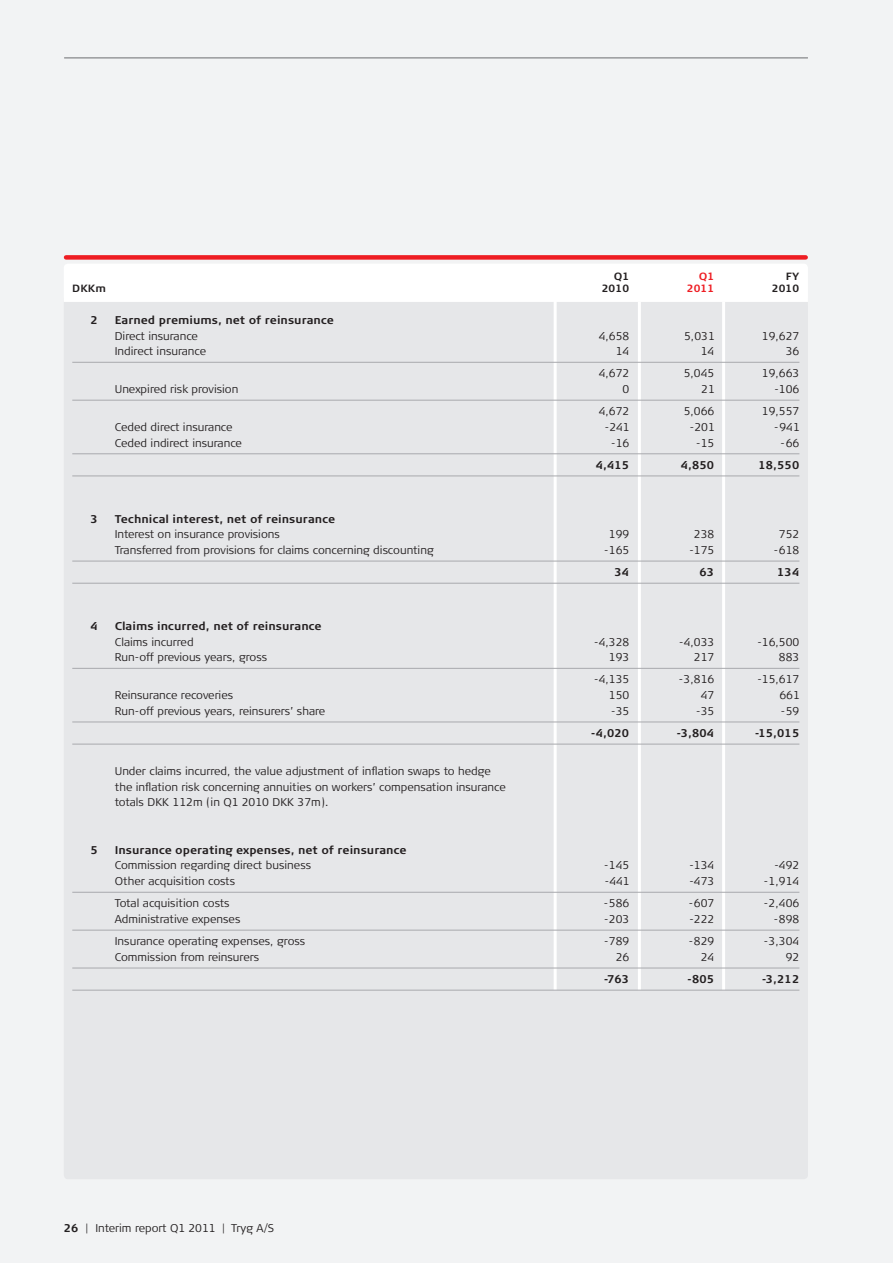
<style>
.page{position:relative;width:893px;height:1263px;background:#f2f3f4}
.page>*{position:absolute;margin:0;border:0;box-sizing:border-box;transform-origin:0 0}
.R_6sp_brød{font:11.25px/15.8px "TRYG Light TF";color:#231f20}
.R_6sp_brød_strg_u{font:11.25px "TRYG Light TF";color:#231f20}
.R_6sp_fed{font:11.25px/15.8px "TRYG Bold TF";color:#231f20}
.R_6sp_brød_fed_str{font:11.25px "TRYG Bold TF";color:#231f20}
.R_6sp_fed-2{font:11.25px "TRYG Light TF";color:#231f20}
.R_6sp_fed_top{font:10.5px "TRYG Bold TF";color:#231f20}
.R_6sp_fed_top-2{font:10.5px "TRYG Bold TF";color:#ee1d23}
.s1{font-family:"TRYG Light TF"}
.s2{font-family:"TRYG Bold TF"}
</style>
<div class="page">
<div style="left:66px;top:255px;width:740px;height:5px;background:#ee1d23"></div>
<div style="left:64px;top:302px;width:744px;height:877px;background:#e6e7e9"></div>
<div style="left:64px;top:264px;width:744px;height:38px;background:#fff"></div>
<hr style="left:638px;top:302px;width:3px;height:688px;background:#fff">
<hr style="left:722px;top:302px;width:3px;height:688px;background:#fff">
<hr style="left:554px;top:301px;width:3px;height:689px;background:#fff">
<hr style="left:64px;top:58px;width:744px;height:1px;background:#6c6d70">
<hr style="left:72px;top:362px;width:727px;height:1px;background:#a8a9ad">
<hr style="left:72px;top:400px;width:727px;height:1px;background:#a8a9ad">
<hr style="left:72px;top:453px;width:727px;height:1px;background:#a8a9ad">
<hr style="left:72px;top:476px;width:727px;height:1px;background:#a8a9ad">
<hr style="left:72px;top:561px;width:727px;height:1px;background:#a8a9ad">
<hr style="left:72px;top:583px;width:727px;height:1px;background:#a8a9ad">
<hr style="left:72px;top:668px;width:727px;height:1px;background:#a8a9ad">
<hr style="left:72px;top:722px;width:727px;height:1px;background:#a8a9ad">
<hr style="left:72px;top:744px;width:727px;height:1px;background:#a8a9ad">
<hr style="left:72px;top:892px;width:727px;height:1px;background:#a8a9ad">
<hr style="left:72px;top:930px;width:727px;height:1px;background:#a8a9ad">
<hr style="left:72px;top:968px;width:727px;height:1px;background:#a8a9ad">
<hr style="left:72px;top:990px;width:727px;height:1px;background:#a8a9ad">
<p class="R_6sp_fed_top" style="left:614px;top:270px;width:17px">Q1</p>
<p class="R_6sp_fed_top-2" style="left:699px;top:270px;width:17px">Q1</p>
<p class="R_6sp_fed_top" style="left:786px;top:270px;width:15px">FY</p>
<p class="R_6sp_fed_top" style="left:72px;top:282px;width:35px">DKKm</p>
<p class="R_6sp_fed_top" style="left:602px;top:282px;width:29px">2010</p>
<p class="R_6sp_fed_top-2" style="left:687px;top:282px;width:29px">2011</p>
<p class="R_6sp_fed_top" style="left:772px;top:282px;width:29px">2010</p>
<p class="R_6sp_fed" style="left:90px;top:312px;width:9px">2</p>
<p class="R_6sp_fed" style="left:115px;top:312px;width:221px">Earned premiums, net of reinsurance</p>
<p class="R_6sp_brød" style="left:115px;top:328px;width:85px">Direct insurance</p>
<p class="R_6sp_brød" style="left:599px;top:328px;width:32px">4,658</p>
<p class="R_6sp_brød" style="left:684px;top:328px;width:32px">5,031</p>
<p class="R_6sp_brød" style="left:762px;top:328px;width:39px">19,627</p>
<p class="R_6sp_brød_strg_u" style="left:115px;top:345px;width:93px">Indirect insurance</p>
<p class="R_6sp_brød_strg_u" style="left:616px;top:345px;width:15px">14</p>
<p class="R_6sp_brød_strg_u" style="left:701px;top:345px;width:15px">14</p>
<p class="R_6sp_brød_strg_u" style="left:786px;top:345px;width:15px">36</p>
<p class="R_6sp_brød" style="left:599px;top:366px;width:32px">4,672</p>
<p class="R_6sp_brød" style="left:684px;top:366px;width:32px">5,045</p>
<p class="R_6sp_brød" style="left:762px;top:366px;width:39px">19,663</p>
<p class="R_6sp_brød_strg_u" style="left:115px;top:383px;width:125px">Unexpired risk provision</p>
<p class="R_6sp_brød_strg_u" style="left:622px;top:383px;width:8px">0</p>
<p class="R_6sp_brød_strg_u" style="left:701px;top:383px;width:15px">21</p>
<p class="R_6sp_brød_strg_u" style="left:774px;top:383px;width:27px">-106</p>
<p class="R_6sp_brød" style="left:599px;top:403px;width:32px">4,672</p>
<p class="R_6sp_brød" style="left:684px;top:403px;width:32px">5,066</p>
<p class="R_6sp_brød" style="left:762px;top:403px;width:39px">19,557</p>
<p class="R_6sp_brød" style="left:115px;top:419px;width:119px">Ceded direct insurance</p>
<p class="R_6sp_brød" style="left:605px;top:419px;width:27px">-241</p>
<p class="R_6sp_brød" style="left:690px;top:419px;width:27px">-201</p>
<p class="R_6sp_brød" style="left:774px;top:419px;width:27px">-941</p>
<p class="R_6sp_brød_strg_u" style="left:115px;top:436px;width:129px">Ceded indirect insurance</p>
<p class="R_6sp_brød_strg_u" style="left:611px;top:436px;width:20px">-16</p>
<p class="R_6sp_brød_strg_u" style="left:696px;top:436px;width:20px">-15</p>
<p class="R_6sp_brød_strg_u" style="left:780px;top:436px;width:20px">-66</p>
<p class="R_6sp_brød_fed_str" style="left:596px;top:458px;width:35px">4,415</p>
<p class="R_6sp_brød_fed_str" style="left:681px;top:458px;width:35px">4,850</p>
<p class="R_6sp_brød_fed_str" style="left:758px;top:458px;width:42px">18,550</p>
<p class="R_6sp_fed" style="left:90px;top:511px;width:9px">3</p>
<p class="R_6sp_fed" style="left:115px;top:511px;width:222px">Technical interest, net of reinsurance</p>
<p class="R_6sp_brød" style="left:115px;top:527px;width:166px">Interest on insurance provisions</p>
<p class="R_6sp_brød" style="left:609px;top:527px;width:22px">199</p>
<p class="R_6sp_brød" style="left:694px;top:527px;width:22px">238</p>
<p class="R_6sp_brød" style="left:779px;top:527px;width:22px">752</p>
<p class="R_6sp_brød_strg_u" style="left:115px;top:544px;width:320px">Transferred from provisions for claims concerning discounting</p>
<p class="R_6sp_brød_strg_u" style="left:604px;top:544px;width:27px">-165</p>
<p class="R_6sp_brød_strg_u" style="left:689px;top:544px;width:27px">-175</p>
<p class="R_6sp_brød_strg_u" style="left:774px;top:544px;width:27px">-618</p>
<p class="R_6sp_brød_fed_str" style="left:614px;top:566px;width:16px">34</p>
<p class="R_6sp_brød_fed_str" style="left:700px;top:566px;width:16px">63</p>
<p class="R_6sp_brød_fed_str" style="left:777px;top:566px;width:24px">134</p>
<p class="R_6sp_fed" style="left:90px;top:618px;width:9px">4</p>
<p class="R_6sp_fed" style="left:115px;top:618px;width:208px">Claims incurred, net of reinsurance</p>
<p class="R_6sp_brød" style="left:115px;top:634px;width:80px">Claims incurred</p>
<p class="R_6sp_brød" style="left:594px;top:634px;width:37px">-4,328</p>
<p class="R_6sp_brød" style="left:679px;top:634px;width:37px">-4,033</p>
<p class="R_6sp_brød" style="left:757px;top:634px;width:44px">-16,500</p>
<p class="R_6sp_brød_strg_u" style="left:115px;top:651px;width:154px">Run-off previous years, gross</p>
<p class="R_6sp_brød_strg_u" style="left:609px;top:651px;width:22px">193</p>
<p class="R_6sp_brød_strg_u" style="left:694px;top:651px;width:22px">217</p>
<p class="R_6sp_brød_strg_u" style="left:779px;top:651px;width:22px">883</p>
<p class="R_6sp_brød" style="left:594px;top:672px;width:37px">-4,135</p>
<p class="R_6sp_brød" style="left:679px;top:672px;width:37px">-3,816</p>
<p class="R_6sp_brød" style="left:757px;top:672px;width:44px">-15,617</p>
<p class="R_6sp_brød" style="left:115px;top:687px;width:120px">Reinsurance recoveries</p>
<p class="R_6sp_brød" style="left:609px;top:687px;width:22px">150</p>
<p class="R_6sp_brød" style="left:701px;top:687px;width:15px">47</p>
<p class="R_6sp_brød" style="left:779px;top:687px;width:22px">661</p>
<p class="R_6sp_brød_strg_u" style="left:115px;top:705px;width:212px">Run-off previous years, reinsurers’ share</p>
<p class="R_6sp_brød_strg_u" style="left:611px;top:705px;width:20px">-35</p>
<p class="R_6sp_brød_strg_u" style="left:696px;top:705px;width:20px">-35</p>
<p class="R_6sp_brød_strg_u" style="left:781px;top:705px;width:20px">-59</p>
<p class="R_6sp_brød_fed_str" style="left:591px;top:727px;width:40px">-4,020</p>
<p class="R_6sp_brød_fed_str" style="left:677px;top:727px;width:39px">-3,804</p>
<p class="R_6sp_brød_fed_str" style="left:755px;top:727px;width:46px">-15,015</p>
<p class="R_6sp_brød" style="left:115px;top:763px;width:392px">Under claims incurred, the value adjustment of inflation swaps to hedge the inflation risk concerning annuities on workers’ compensation insurance totals DKK 112m (in Q1 2010 DKK 37m).</p>
<p class="R_6sp_fed" style="left:90px;top:842px;width:9px">5</p>
<p class="R_6sp_fed" style="left:115px;top:842px;width:293px">Insurance operating expenses, net of reinsurance<br><span class="s1">Commission regarding direct business</span></p>
<p class="R_6sp_fed-2" style="left:604px;top:859px;width:27px">-145</p>
<p class="R_6sp_fed-2" style="left:689px;top:859px;width:27px">-134</p>
<p class="R_6sp_fed-2" style="left:774px;top:859px;width:27px">-492</p>
<p class="R_6sp_brød_strg_u" style="left:115px;top:875px;width:122px">Other acquisition costs</p>
<p class="R_6sp_brød_strg_u" style="left:605px;top:875px;width:27px">-441</p>
<p class="R_6sp_brød_strg_u" style="left:689px;top:875px;width:27px">-473</p>
<p class="R_6sp_brød_strg_u" style="left:764px;top:875px;width:37px">-1,914</p>
<p class="R_6sp_brød" style="left:115px;top:896px;width:116px">Total acquisition costs</p>
<p class="R_6sp_brød" style="left:604px;top:896px;width:27px">-586</p>
<p class="R_6sp_brød" style="left:689px;top:896px;width:27px">-607</p>
<p class="R_6sp_brød" style="left:764px;top:896px;width:37px">-2,406</p>
<p class="R_6sp_brød_strg_u" style="left:115px;top:913px;width:127px">Administrative expenses</p>
<p class="R_6sp_brød_strg_u" style="left:604px;top:913px;width:27px">-203</p>
<p class="R_6sp_brød_strg_u" style="left:689px;top:913px;width:27px">-222</p>
<p class="R_6sp_brød_strg_u" style="left:774px;top:913px;width:27px">-898</p>
<p class="R_6sp_brød" style="left:115px;top:933px;width:192px">Insurance operating expenses, gross</p>
<p class="R_6sp_brød" style="left:604px;top:933px;width:27px">-789</p>
<p class="R_6sp_brød" style="left:689px;top:933px;width:27px">-829</p>
<p class="R_6sp_brød" style="left:764px;top:933px;width:37px">-3,304</p>
<p class="R_6sp_brød_strg_u" style="left:115px;top:951px;width:146px">Commission from reinsurers</p>
<p class="R_6sp_brød_strg_u" style="left:616px;top:951px;width:15px">26</p>
<p class="R_6sp_brød_strg_u" style="left:701px;top:951px;width:15px">24</p>
<p class="R_6sp_brød_strg_u" style="left:786px;top:951px;width:15px">92</p>
<p class="R_6sp_brød_fed_str" style="left:604px;top:973px;width:27px">-763</p>
<p class="R_6sp_brød_fed_str" style="left:687px;top:973px;width:29px">-805</p>
<p class="R_6sp_brød_fed_str" style="left:762px;top:973px;width:39px">-3,212</p>
<p class="R_6sp_brød" style="left:64px;top:1220px;width:212px"><span class="s2">26</span> | Interim report Q1 2011 | Tryg A/S</p>
</div>
